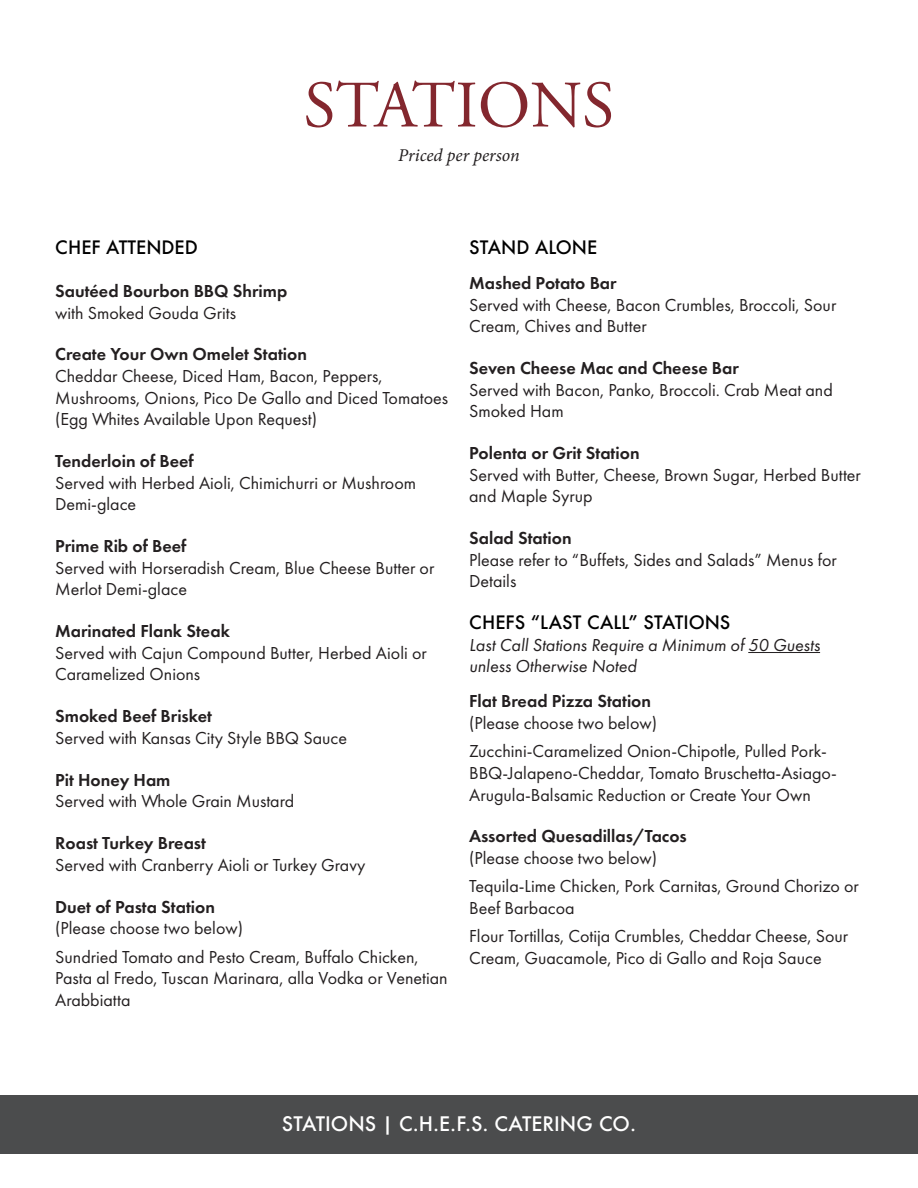
<style>
.page{position:relative;width:918px;height:1188px;background:#fff}
.page>*{position:absolute;margin:0;border:0;box-sizing:border-box;transform-origin:0 0}
.t1{font:66.15px "Adobe Garamond Pro";color:#83272e}
.t2{font:500 19.5px "Futura";color:#fff}
.t3{font:18px/21.6px "Futura PT";color:#231f20}
.t4{font:600 18px "Futura PT";color:#231f20}
.t5{font:italic 18px/21.6px "Futura PT";color:#231f20}
.t6{font:500 18px "Futura";color:#000}
.t7{font:italic 18px "Minion Pro";letter-spacing:-.005em;color:#231f20}
</style>
<div class="page">
<div style="left:0;top:1095px;width:918px;height:58px;background:#4b4c4d"></div>
<hr style="left:748px;top:652px;width:72px;height:1px;background:#231f20">
<h1 class="t1" style="left:303px;top:66px;width:313px">STATIONS</h1>
<p class="t7" style="left:398px;top:143px;width:123px">Priced per person</p>
<p class="t6" style="left:55px;top:235px;width:144px">CHEF ATTENDED</p>
<p class="t4" style="left:55px;top:280px;width:234px">Sautéed Bourbon BBQ Shrimp</p>
<p class="t3" style="left:55px;top:302px;width:182px">with Smoked Gouda Grits</p>
<p class="t4" style="left:55px;top:343px;width:253px">Create Your Own Omelet Station</p>
<p class="t3" style="left:55px;top:365px;width:394px">Cheddar Cheese, Diced Ham, Bacon, Peppers,<br>Mushrooms, Onions, Pico De Gallo and Diced Tomatoes (Egg Whites Available Upon Request)</p>
<p class="t4" style="left:55px;top:450px;width:140px">Tenderloin of Beef</p>
<p class="t3" style="left:55px;top:472px;width:362px">Served with Herbed Aioli, Chimichurri or Mushroom<br>Demi-glace</p>
<p class="t4" style="left:55px;top:535px;width:133px">Prime Rib of Beef</p>
<p class="t3" style="left:55px;top:557px;width:381px">Served with Horseradish Cream, Blue Cheese Butter or<br>Merlot Demi-glace</p>
<p class="t4" style="left:55px;top:620px;width:176px">Marinated Flank Steak</p>
<p class="t3" style="left:55px;top:642px;width:373px">Served with Cajun Compound Butter, Herbed Aioli or<br>Caramelized Onions</p>
<p class="t4" style="left:55px;top:705px;width:158px">Smoked Beef Brisket</p>
<p class="t3" style="left:55px;top:727px;width:294px">Served with Kansas City Style BBQ Sauce</p>
<p class="t4" style="left:55px;top:768px;width:117px">Pit Honey Ham</p>
<p class="t3" style="left:55px;top:790px;width:240px">Served with Whole Grain Mustard</p>
<p class="t4" style="left:55px;top:832px;width:152px">Roast Turkey Breast</p>
<p class="t3" style="left:55px;top:854px;width:312px">Served with Cranberry Aioli or Turkey Gravy</p>
<p class="t4" style="left:55px;top:895px;width:161px">Duet of Pasta Station</p>
<p class="t3" style="left:55px;top:914px;width:365px;line-height:28.3px">(Please choose two below)<br>Sundried Tomato and Pesto Cream, Buffalo Chicken,</p>
<p class="t3" style="left:55px;top:967px;width:394px">Pasta al Fredo, Tuscan Marinara, alla Vodka or Venetian<br>Arabbiatta</p>
<p class="t6" style="left:469px;top:235px;width:130px">STAND ALONE</p>
<p class="t4" style="left:469px;top:272px;width:149px">Mashed Potato Bar</p>
<p class="t3" style="left:469px;top:294px;width:369px">Served with Cheese, Bacon Crumbles, Broccoli, Sour<br>Cream, Chives and Butter</p>
<p class="t4" style="left:469px;top:357px;width:271px">Seven Cheese Mac and Cheese Bar</p>
<p class="t3" style="left:469px;top:379px;width:365px">Served with Bacon, Panko, Broccoli. Crab Meat and<br>Smoked Ham</p>
<p class="t4" style="left:469px;top:442px;width:172px">Polenta or Grit Station</p>
<p class="t3" style="left:469px;top:464px;width:393px">Served with Butter, Cheese, Brown Sugar, Herbed Butter and Maple Syrup</p>
<p class="t4" style="left:469px;top:527px;width:104px">Salad Station</p>
<p class="t3" style="left:469px;top:549px;width:369px">Please refer to “Buffets, Sides and Salads” Menus for<br>Details</p>
<p class="t6" style="left:469px;top:610px;width:263px">CHEFS “LAST CALL” STATIONS</p>
<p class="t5" style="left:469px;top:634px;width:352px">Last Call Stations Require a Minimum of 50 Guests unless Otherwise Noted</p>
<p class="t4" style="left:469px;top:690px;width:183px">Flat Bread Pizza Station</p>
<p class="t3" style="left:469px;top:709px;width:359px;line-height:28.3px">(Please choose two below)<br>Zucchini-Caramelized Onion-Chipotle, Pulled Pork-</p>
<p class="t3" style="left:469px;top:762px;width:369px">BBQ-Jalapeno-Cheddar, Tomato Bruschetta-Asiago-<br>Arugula-Balsamic Reduction or Create Your Own</p>
<p class="t4" style="left:469px;top:825px;width:219px">Assorted Quesadillas/Tacos</p>
<p class="t3" style="left:469px;top:844px;width:391px;line-height:28.3px">(Please choose two below)<br>Tequila-Lime Chicken, Pork Carnitas, Ground Chorizo or</p>
<p class="t3" style="left:469px;top:894px;width:381px;line-height:28.3px">Beef Barbacoa<br>Flour Tortillas, Cotija Crumbles, Cheddar Cheese, Sour</p>
<p class="t3" style="left:469px;top:947px;width:354px">Cream, Guacamole, Pico di Gallo and Roja Sauce</p>
<p class="t2" style="left:282px;top:1110px;width:356px">STATIONS | C.H.E.F.S. CATERING CO.</p>
</div>
